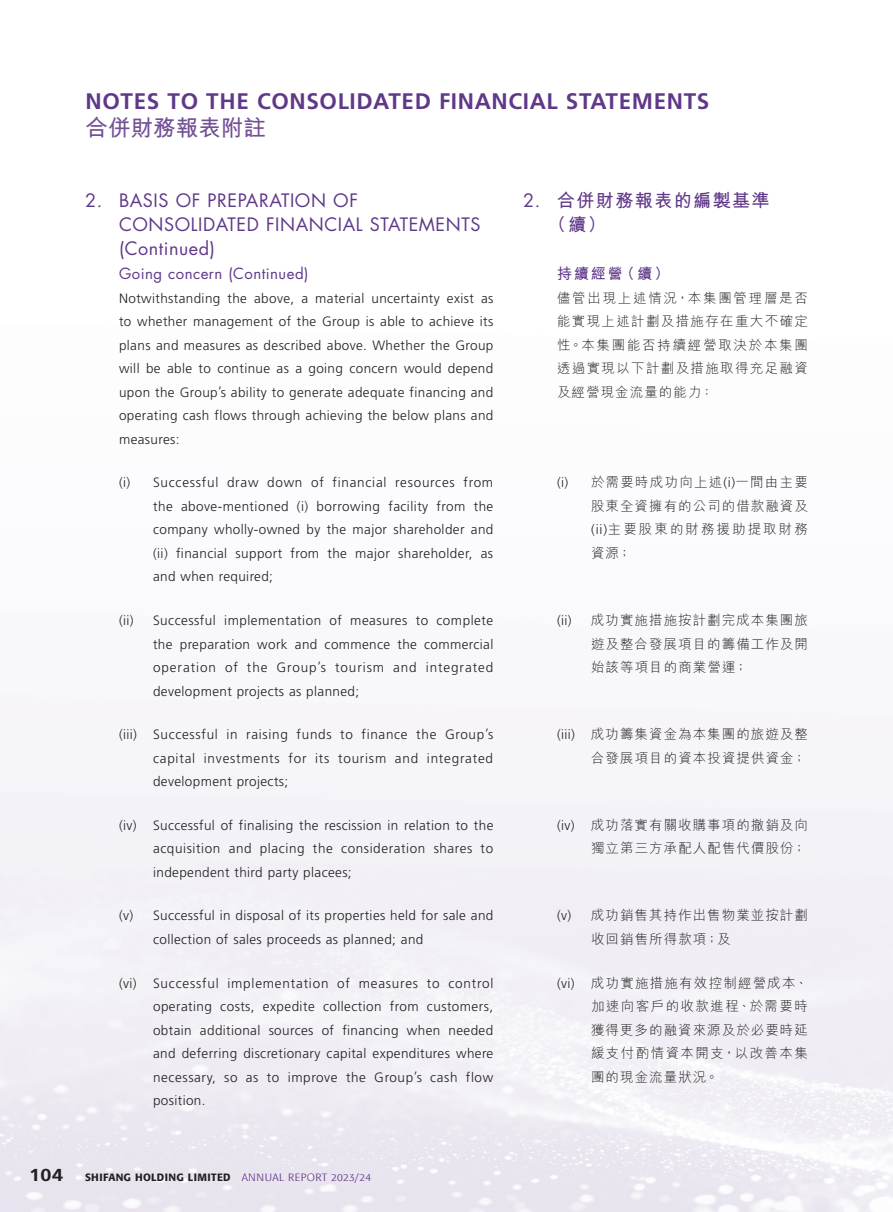
<style>
.page{position:relative;width:893px;height:1212px;background:#fff}
.page>*{position:absolute;margin:0;border:0;box-sizing:border-box;transform-origin:0 0}
.t1{font:700 22.5px "Frutiger LT Std";letter-spacing:.03em;color:#60388a}
.t2{font:700 22.5px "M Hei HK";letter-spacing:.005em;color:#725096}
.t3{font:18px/24px "Futura Std";letter-spacing:.03em;color:#60388a}
.t4{font:700 18px/24px "M Hei HK";letter-spacing:.08em;color:#60388a}
.t5{font:700 17.4px "Frutiger LT Std";color:#231f20;scale:1.14 1}
.t6{font:15px "Futura Std";letter-spacing:.03em;color:#60388a}
.t7{font:700 15px "M Hei HK";color:#60388a}
.t8{font:300 13.5px/23.5px "Frutiger LT Std";letter-spacing:.03em;color:#231f20;text-align:justify}
.t9{font:300 13.5px/23.5px "M Hei HK";letter-spacing:.08em;color:#231f20;text-align:justify}
.t10{font:500 10.5px "Formata";letter-spacing:.03em;color:#231f20}
.s1{font-family:"Futura Std";font-weight:400}
.s2{font-family:"Frutiger LT Std"}
.s3{font-weight:300;font-stretch:condensed;color:#60388a}
</style>
<div class="page">
<h1 class="t1" style="left:86px;top:88px;width:625px">NOTES TO THE CONSOLIDATED FINANCIAL STATEMENTS</h1>
<h1 class="t2" style="left:86px;top:111px;width:182px">合併財務報表附註</h1>
<h2 class="t3" style="left:119px;top:189px;width:363px;text-indent:-34px">2. BASIS OF PREPARATION OF<br>CONSOLIDATED FINANCIAL STATEMENTS (Continued)</h2>
<p class="t6" style="left:119px;top:264px;width:191px">Going concern (Continued)</p>
<p class="t8" style="left:119px;top:287px;width:376px">Notwithstanding the above, a material uncertainty exist as to whether management of the Group is able to achieve its plans and measures as described above. Whether the Group will be able to continue as a going concern would depend upon the Group’s ability to generate adequate financing and operating cash flows through achieving the below plans and measures:</p>
<p class="t8" style="left:153px;top:471px;width:342px;text-indent:-34px">(i) Successful draw down of financial resources from the above-mentioned (i) borrowing facility from the company wholly-owned by the major shareholder and (ii) financial support from the major shareholder, as and when required;</p>
<p class="t8" style="left:119px;top:609px;width:16px">(ii)</p>
<p class="t8" style="left:153px;top:609px;width:342px">Successful implementation of measures to complete the preparation work and commence the commercial operation of the Group’s tourism and integrated development projects as planned;</p>
<p class="t8" style="left:153px;top:723px;width:342px;text-indent:-34px">(iii) Successful in raising funds to finance the Group’s capital investments for its tourism and integrated development projects;</p>
<p class="t8" style="left:153px;top:813px;width:342px;text-indent:-34px">(iv) Successful of finalising the rescission in relation to the acquisition and placing the consideration shares to independent third party placees;</p>
<p class="t8" style="left:153px;top:904px;width:342px;text-indent:-34px">(v) Successful in disposal of its properties held for sale and collection of sales proceeds as planned; and</p>
<p class="t8" style="left:153px;top:971px;width:342px;text-indent:-34px">(vi) Successful implementation of measures to control operating costs, expedite collection from customers, obtain additional sources of financing when needed and deferring discretionary capital expenditures where necessary, so as to improve the Group’s cash flow position.</p>
<h2 class="t4" style="left:548px;top:187px;width:223px;text-indent:-25px"><span class="s1">2.</span> 合併財務報表的編製基準（續）</h2>
<p class="t7" style="left:557px;top:263px;width:114px">持續經營（續）</p>
<p class="t9" style="left:557px;top:286px;width:252px">儘管出現上述情況，本集團管理層是否能實現上述計劃及措施存在重大不確定性。本集團能否持續經營取決於本集團透過實現以下計劃及措施取得充足融資及經營現金流量的能力：</p>
<p class="t9" style="left:591px;top:470px;width:218px;text-indent:-34px"><span class="s2">(i)</span> 於需要時成功向上述<span class="s2">(i)</span>一間由主要股東全資擁有的公司的借款融資及<span class="s2">(ii)</span>主要股東的財務援助提取財務資源；</p>
<p class="t8" style="left:557px;top:609px;width:16px">(ii)</p>
<p class="t9" style="left:591px;top:608px;width:218px">成功實施措施按計劃完成本集團旅遊及整合發展項目的籌備工作及開始該等項目的商業營運；</p>
<p class="t9" style="left:557px;top:722px;width:252px;text-align:right"><span class="s2">(iii)</span> 成功籌集資金為本集團的旅遊及整合發展項目的資本投資提供資金；</p>
<p class="t9" style="left:557px;top:813px;width:252px;text-align:right"><span class="s2">(iv)</span> 成功落實有關收購事項的撤銷及向獨立第三方承配人配售代價股份；</p>
<p class="t9" style="left:591px;top:903px;width:218px;text-indent:-34px"><span class="s2">(v)</span> 成功銷售其持作出售物業並按計劃收回銷售所得款項；及</p>
<p class="t9" style="left:591px;top:971px;width:218px;text-indent:-34px"><span class="s2">(vi)</span> 成功實施措施有效控制經營成本、加速向客戶的收款進程、於需要時獲得更多的融資來源及於必要時延緩支付酌情資本開支，以改善本集團的現金流量狀況。</p>
<p class="t5" style="left:29px;top:1164px;width:31px">104</p>
<p class="t10" style="left:85px;top:1170px;width:288px">SHIFANG HOLDING LIMITED <span class="s3">ANNUAL REPORT 2023/24</span></p>
</div>
